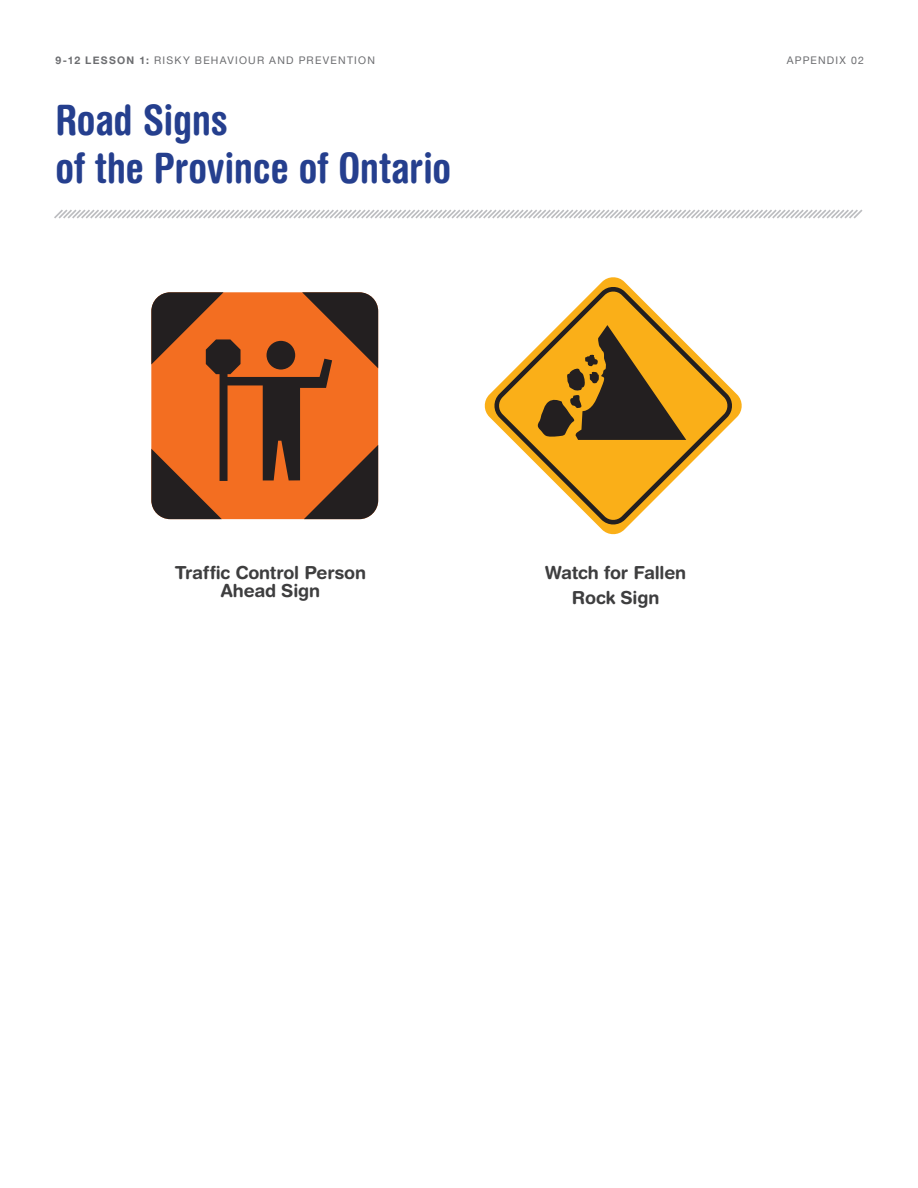
<style>
.page{position:relative;width:918px;height:1188px;background:#fff}
.page>*{position:absolute;margin:0;border:0;box-sizing:border-box;transform-origin:0 0}
.t1{font:700 condensed 42px/48px "Helvetica Rounded";letter-spacing:-.01em;color:#253f8e}
.Subheader{font:700 18px/18px "Helvetica Rounded";letter-spacing:-.01em;color:#3e3e3f;text-align:center}
.Section_Headers{font:10.5px "Helvetica Neue";letter-spacing:.12em;color:#6c6d70}
.appendix{font:10.5px "Helvetica Neue";letter-spacing:.12em;color:#6c6d70}
.s1{font-weight:700}
</style>
<div class="page">
<svg style="left:54px;top:209px;width:809px;height:10px"></svg>
<svg style="left:151px;top:292px;width:227px;height:227px;background:#ae5522"></svg>
<svg style="left:484px;top:277px;width:258px;height:258px"></svg>
<svg style="left:489px;top:281px;width:243px;height:249px"></svg>
<svg style="left:537px;top:325px;width:149px;height:115px;background:#976f21"></svg>
<p class="Section_Headers" style="left:56px;top:54px;width:321px"><span class="s1">9-12 LESSON 1:</span> RISKY BEHAVIOUR AND PREVENTION</p>
<p class="t1" style="left:56px;top:95px;width:397px">Road Signs<br>of the Province of Ontario</p>
<p class="appendix" style="left:787px;top:54px;width:79px">APPENDIX 02</p>
<p class="Subheader" style="left:175px;top:563px;width:193px">Traffic Control Person<br>Ahead Sign</p>
<p class="Subheader" style="left:545px;top:563px;width:143px">Watch for Fallen</p>
<p class="Subheader" style="left:572px;top:588px;width:89px">Rock Sign</p>
</div>
